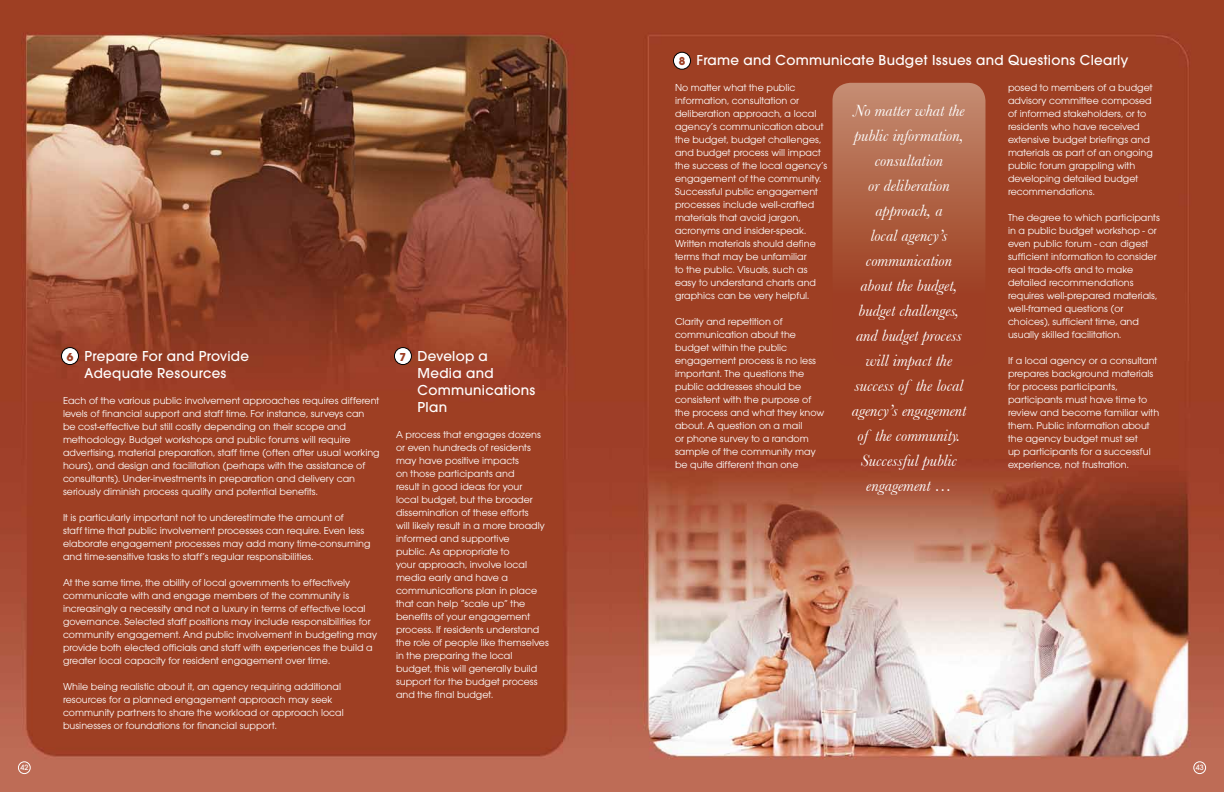
<style>
.page{position:relative;width:1224px;height:792px;background:#fff}
.page>*{position:absolute;margin:0;border:0;box-sizing:border-box;transform-origin:0 0}
.t1{font:italic 17px/25px "Baskerville";color:#fff;text-align:center}
.t2{font:500 15px/17px "Avant Garde Gothic Itc T";letter-spacing:.02em;color:#fff}
.t3{font:700 12px "Avant Garde Gothic Itc T";color:#9e3e24}
.t4{font:10.5px/13px "Avant Garde Gothic Itc T";color:#fff}
.t5{font:500 8px "Avant Garde Gothic Itc T";color:#fff}
</style>
<div class="page">
<img style="left:612px;top:0;width:612px;height:792px">
<svg style="left:832px;top:83px;width:154px;height:283px;background:#ab5b3f"></svg>
<img style="left:0;top:0;width:612px;height:792px">
<div style="left:18px;top:761px;width:13px;height:13px;border:1px solid #fff;border-radius:50%"></div>
<div style="left:1193px;top:761px;width:13px;height:13px;border:1px solid #fff;border-radius:50%"></div>
<div style="left:62px;top:348px;width:16px;height:17px;background:#fff;border-radius:50%"></div>
<div style="left:61px;top:347px;width:18px;height:18px;border:1px solid #000;border-radius:50%"></div>
<div style="left:674px;top:52px;width:16px;height:17px;background:#fff;border-radius:50%"></div>
<div style="left:673px;top:52px;width:18px;height:18px;border:1px solid #000;border-radius:50%"></div>
<div style="left:394px;top:348px;width:17px;height:17px;background:#fff;border-radius:50%"></div>
<div style="left:394px;top:347px;width:18px;height:18px;border:1px solid #000;border-radius:50%"></div>
<h2 class="t2" style="left:85px;top:347px;width:166px">Prepare For and Provide<br>Adequate Resources</h2>
<p class="t4" style="left:63px;top:394px;width:318px">Each of the various public involvement approaches requires different levels of financial support and staff time. For instance, surveys can be cost-effective but still costly depending on their scope and methodology. Budget workshops and public forums will require advertising, material preparation, staff time (often after usual working hours), and design and facilitation (perhaps with the assistance of consultants). Under-investments in preparation and delivery can seriously diminish process quality and potential benefits.</p>
<p class="t4" style="left:63px;top:511px;width:309px">It is particularly important not to underestimate the amount of<br>staff time that public involvement processes can require. Even less elaborate engagement processes may add many time-consuming and time-sensitive tasks to staff’s regular responsibilities.</p>
<p class="t4" style="left:63px;top:576px;width:316px">At the same time, the ability of local governments to effectively communicate with and engage members of the community is increasingly a necessity and not a luxury in terms of effective local governance. Selected staff positions may include responsibilities for community engagement. And public involvement in budgeting may provide both elected officials and staff with experiences the build a greater local capacity for resident engagement over time.</p>
<p class="t4" style="left:63px;top:680px;width:282px">While being realistic about it, an agency requiring additional resources for a planned engagement approach may seek community partners to share the workload or approach local businesses or foundations for financial support.</p>
<p class="t3" style="left:67px;top:349px;width:8px">6</p>
<h2 class="t2" style="left:418px;top:347px;width:119px;text-indent:-22px">Develop a<br>Media and<br>Communications<br>Plan</h2>
<p class="t4" style="left:396px;top:428px;width:155px">A process that engages dozens or even hundreds of residents may have positive impacts<br>on those participants and<br>result in good ideas for your<br>local budget, but the broader dissemination of these efforts<br>will likely result in a more broadly informed and supportive<br>public. As appropriate to<br>your approach, involve local media early and have a communications plan in place that can help “scale up” the benefits of your engagement process. If residents understand the role of people like themselves in the preparing the local budget, this will generally build support for the budget process and the final budget.</p>
<p class="t3" style="left:400px;top:349px;width:8px">7</p>
<h2 class="t2" style="left:697px;top:52px;width:433px">Frame and Communicate Budget Issues and Questions Clearly</h2>
<p class="t4" style="left:675px;top:81px;width:154px">No matter what the public information, consultation or deliberation approach, a local agency’s communication about the budget, budget challenges, and budget process will impact the success of the local agency’s engagement of the community.<br>Successful public engagement processes include well-crafted materials that avoid jargon, acronyms and insider-speak.<br>Written materials should define terms that may be unfamiliar<br>to the public. Visuals, such as easy to understand charts and graphics can be very helpful.</p>
<p class="t4" style="left:675px;top:315px;width:151px">Clarity and repetition of communication about the budget within the public engagement process is no less important. The questions the public addresses should be consistent with the purpose of the process and what they know about. A question on a mail<br>or phone survey to a random sample of the community may be quite different than one</p>
<p class="t3" style="left:679px;top:54px;width:8px">8</p>
<p class="t4" style="left:1008px;top:81px;width:146px">posed to members of a budget advisory committee composed of informed stakeholders, or to residents who have received extensive budget briefings and materials as part of an ongoing public forum grappling with developing detailed budget recommendations.</p>
<p class="t4" style="left:1008px;top:211px;width:154px">The degree to which participants in a public budget workshop - or even public forum - can digest sufficient information to consider real trade-offs and to make detailed recommendations requires well-prepared materials, well-framed questions (or choices), sufficient time, and usually skilled facilitation.</p>
<p class="t4" style="left:1008px;top:354px;width:153px">If a local agency or a consultant prepares background materials for process participants, participants must have time to review and become familiar with them. Public information about the agency budget must set<br>up participants for a successful experience, not frustration.</p>
<p class="t1" style="left:852px;top:98px;width:116px">No matter what the public information, consultation<br>or deliberation approach, a<br>local agency’s communication about the budget, budget challenges, and budget process will impact the success of the local agency’s engagement of the community.<br>Successful public engagement …</p>
<p class="t5" style="left:20px;top:763px;width:9px">42</p>
<p class="t5" style="left:1196px;top:763px;width:9px">43</p>
</div>
